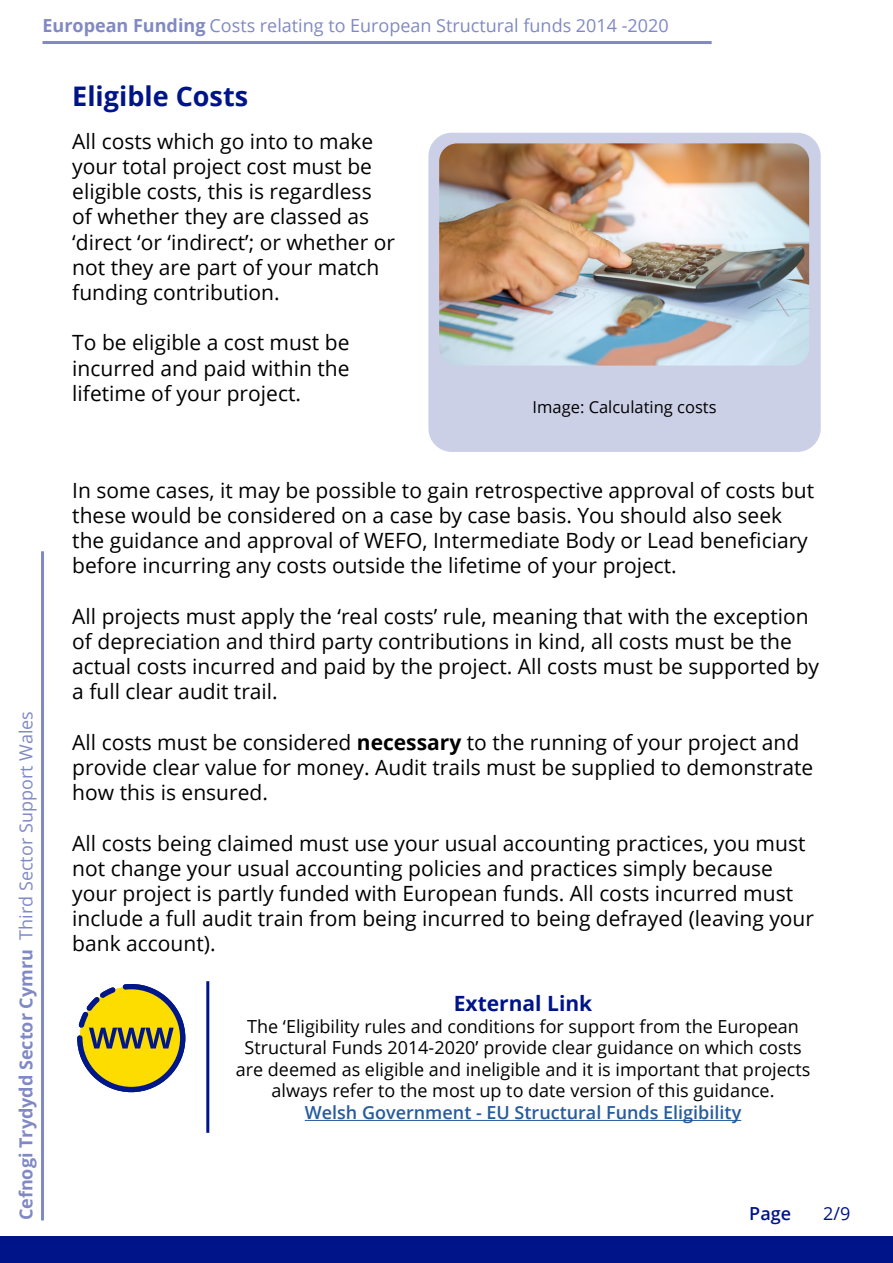
<style>
.page{position:relative;width:893px;height:1263px;background:#fff}
.page>*{position:absolute;margin:0;border:0;box-sizing:border-box;transform-origin:0 0}
.SectionHeading-Blue{font:700 27px "Open Sans";color:#001489}
.Paragraph-Standard{font:21px/25.2px "Open Sans";color:#000}
.t1{font:700 21px "Open Sans";color:#001489}
.t2{font:18px/21.6px "Open Sans";color:#000;text-align:center}
.t3{font:18px "Open Sans";color:#8089c4}
.t4{font:600 18px "Open Sans";color:#275b9b}
.t5{font:700 18px "Open Sans";color:#8089c4}
.t6{font:600 18px "Open Sans";color:#001489}
.t7{font:18px "Open Sans";color:#001489}
.Paragraph-ImageCapti{font:16.5px "Open Sans";color:#000}
.s1{font-weight:700}
</style>
<div class="page">
<hr style="left:43px;top:41px;width:669px;height:3px;background:#8089c4">
<div style="left:0;top:1236px;width:893px;height:27px;background:#001489"></div>
<hr style="left:41px;top:551px;width:3px;height:669px;background:#8089c4">
<div style="left:428px;top:133px;width:393px;height:319px;background:#ccd0e7;border-radius:23px"></div>
<img style="left:439px;top:143px;width:370px;height:223px">
<hr style="left:305px;top:1120px;width:436px;height:1px;background:#275b9b">
<hr style="left:206px;top:981px;width:3px;height:152px;background:#001489">
<svg style="left:77px;top:984px;width:108px;height:108px"></svg>
<p class="t3" style="left:43px;top:13px;width:628px"><span class="s1">European Funding</span> Costs relating to European Structural funds 2014 -2020</p>
<p class="t3" style="left:14px;top:940px;width:230px;rotate:-90deg">Third Sector Support Wales</p>
<p class="t5" style="left:13px;top:1220px;width:273px;rotate:-90deg">Cefnogi Trydydd Sector Cymru</p>
<h3 class="SectionHeading-Blue" style="left:72px;top:77px;width:177px">Eligible Costs</h3>
<p class="Paragraph-Standard" style="left:72px;top:128px;width:324px">All costs which go into to make your total project cost must be eligible costs, this is regardless of whether they are classed as ‘direct ‘or ‘indirect’; or whether or not they are part of your match funding contribution.</p>
<p class="Paragraph-Standard" style="left:72px;top:330px;width:279px;text-align:justify">To be eligible a cost must be incurred and paid within the lifetime of your project.</p>
<p class="Paragraph-ImageCapti" style="left:533px;top:396px;width:186px">Image: Calculating costs</p>
<p class="Paragraph-Standard" style="left:72px;top:477px;width:743px">In some cases, it may be possible to gain retrospective approval of costs but these would be considered on a case by case basis. You should also seek the guidance and approval of WEFO, Intermediate Body or Lead beneficiary before incurring any costs outside the lifetime of your project.</p>
<p class="Paragraph-Standard" style="left:72px;top:603px;width:748px">All projects must apply the ‘real costs’ rule, meaning that with the exception of depreciation and third party contributions in kind, all costs must be the actual costs incurred and paid by the project. All costs must be supported by a full clear audit trail.</p>
<p class="Paragraph-Standard" style="left:72px;top:729px;width:742px">All costs must be considered <span class="s1">necessary</span> to the running of your project and provide clear value for money. Audit trails must be supplied to demonstrate how this is ensured.</p>
<p class="Paragraph-Standard" style="left:72px;top:830px;width:743px">All costs being claimed must use your usual accounting practices, you must not change your usual accounting policies and practices simply because your project is partly funded with European funds. All costs incurred must include a full audit train from being incurred to being defrayed (leaving your bank account).</p>
<p class="t1" style="left:454px;top:988px;width:140px">External Link</p>
<p class="t2" style="left:236px;top:1015px;width:576px">The ‘Eligibility rules and conditions for support from the European Structural Funds 2014-2020’ provide clear guidance on which costs are deemed as eligible and ineligible and it is important that projects always refer to the most up to date version of this guidance.</p>
<p class="t4" style="left:305px;top:1100px;width:438px">Welsh Government - EU Structural Funds Eligibility</p>
<p class="t6" style="left:749px;top:1201px;width:43px">Page</p>
<p class="t7" style="left:823px;top:1201px;width:29px">2/9</p>
</div>
